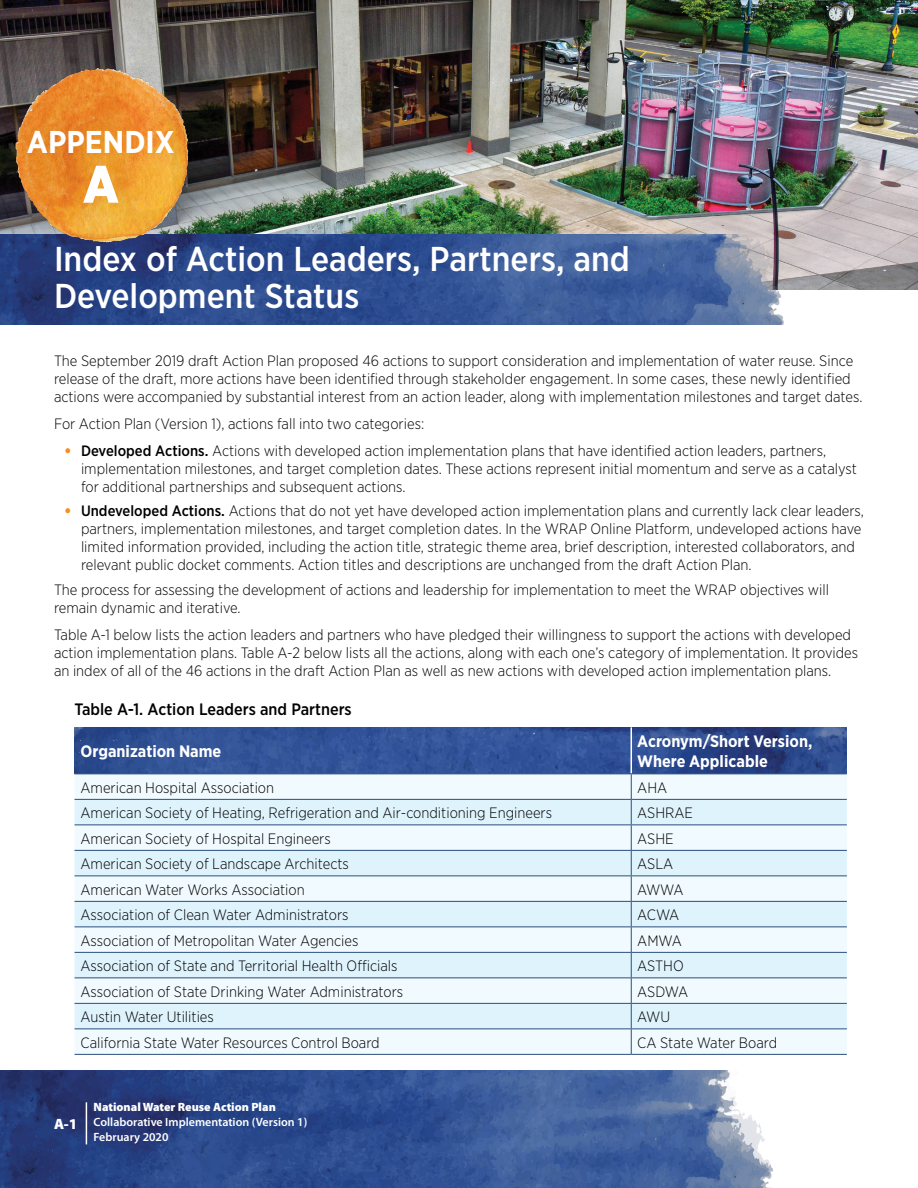
<style>
.page{position:relative;width:918px;height:1188px;background:#fff}
.page>*{position:absolute;margin:0;border:0;box-sizing:border-box;transform-origin:0 0}
.t1{font:900 52.5px "Gotham Narrow";color:#fff}
.H2{font:500 34.5px/37.5px "Gotham Narrow";color:#fff}
.t2{font:700 31.5px "Gotham Narrow";color:#fff}
.Table_Subtitle{font:700 16.5px/19.8px "Gotham Narrow";color:#fff}
.Table_Title{font:500 16.5px "Gotham Narrow";color:#000}
.body{font:300 15px/18px "Gotham Narrow";color:#000}
.Table_Body{font:300 15px "Gotham Narrow";color:#000}
.page_number{font:900 15px "Myriad Pro";color:#fff}
.page_number-2{font:600 12px/15px "Myriad Pro";color:#fff}
.page_number-3{font:900 12px "Myriad Pro";color:#fff}
.s1{font-weight:900;color:#f78d22}
.s2{font-weight:500}
</style>
<div class="page">
<img style="left:0;top:0;width:918px;height:289px">
<img style="left:0;top:235px;width:822px;height:89px">
<img style="left:75px;top:727px;width:772px;height:47px">
<img style="left:11px;top:64px;width:180px;height:188px">
<div style="left:75px;top:775px;width:772px;height:279px;background:#f1fafe"></div>
<svg style="left:75px;top:800px;width:772px;height:228px;fill:#dff3fd"></svg>
<hr style="left:631px;top:727px;width:1px;height:47px;background:#fff">
<hr style="left:75px;top:774px;width:556px;height:1px;background:#2b4f7c">
<hr style="left:631px;top:774px;width:216px;height:1px;background:#2b4f7c">
<hr style="left:75px;top:799px;width:556px;height:1px;background:#2b4f7c">
<hr style="left:631px;top:799px;width:216px;height:1px;background:#2b4f7c">
<hr style="left:75px;top:825px;width:556px;height:1px;background:#2b4f7c">
<hr style="left:631px;top:825px;width:216px;height:1px;background:#2b4f7c">
<hr style="left:75px;top:876px;width:556px;height:1px;background:#2b4f7c">
<hr style="left:631px;top:876px;width:216px;height:1px;background:#2b4f7c">
<hr style="left:75px;top:901px;width:556px;height:1px;background:#2b4f7c">
<hr style="left:631px;top:901px;width:216px;height:1px;background:#2b4f7c">
<hr style="left:75px;top:927px;width:556px;height:1px;background:#2b4f7c">
<hr style="left:631px;top:927px;width:216px;height:1px;background:#2b4f7c">
<hr style="left:75px;top:952px;width:556px;height:1px;background:#2b4f7c">
<hr style="left:631px;top:952px;width:216px;height:1px;background:#2b4f7c">
<hr style="left:75px;top:977px;width:556px;height:1px;background:#2b4f7c">
<hr style="left:631px;top:977px;width:216px;height:1px;background:#2b4f7c">
<hr style="left:75px;top:1003px;width:556px;height:1px;background:#2b4f7c">
<hr style="left:631px;top:1003px;width:216px;height:1px;background:#2b4f7c">
<hr style="left:75px;top:1028px;width:556px;height:1px;background:#2b4f7c">
<hr style="left:631px;top:1028px;width:216px;height:1px;background:#2b4f7c">
<hr style="left:75px;top:1054px;width:556px;height:1px;background:#2b4f7c">
<hr style="left:631px;top:1054px;width:216px;height:1px;background:#2b4f7c">
<hr style="left:75px;top:850px;width:556px;height:1px;background:#2b4f7c">
<hr style="left:631px;top:850px;width:216px;height:1px;background:#2b4f7c">
<svg style="left:631px;top:774px;width:1px;height:280px"></svg>
<img style="left:0;top:1070px;width:774px;height:118px">
<hr style="left:86px;top:1102px;width:1px;height:42px;background:#fff">
<p class="t2" style="left:27px;top:121px;width:149px">APPENDIX</p>
<p class="t1" style="left:83px;top:150px;width:37px">A</p>
<p class="H2" style="left:54px;top:240px;width:577px">Index of Action Leaders, Partners, and<br>Development Status</p>
<p class="body" style="left:54px;top:352px;width:810px">The September 2019 draft Action Plan proposed 46 actions to support consideration and implementation of water reuse. Since release of the draft, more actions have been identified through stakeholder engagement. In some cases, these newly identified actions were accompanied by substantial interest from an action leader, along with implementation milestones and target dates.</p>
<p class="body" style="left:54px;top:414px;width:372px">For Action Plan (Version 1), actions fall into two categories:</p>
<p class="body" style="left:81px;top:441px;width:777px;text-indent:-16px"><span class="s1">•</span> <span class="s2">Developed Actions.</span> Actions with developed action implementation plans that have identified action leaders, partners, implementation milestones, and target completion dates. These actions represent initial momentum and serve as a catalyst for additional partnerships and subsequent actions.</p>
<p class="body" style="left:81px;top:502px;width:784px;text-indent:-16px"><span class="s1">•</span> <span class="s2">Undeveloped Actions.</span> Actions that do not yet have developed action implementation plans and currently lack clear leaders, partners, implementation milestones, and target completion dates. In the WRAP Online Platform, undeveloped actions have limited information provided, including the action title, strategic theme area, brief description, interested collaborators, and relevant public docket comments. Action titles and descriptions are unchanged from the draft Action Plan.</p>
<p class="body" style="left:54px;top:580px;width:777px">The process for assessing the development of actions and leadership for implementation to meet the WRAP objectives will remain dynamic and iterative.</p>
<p class="body" style="left:54px;top:625px;width:806px">Table A-1 below lists the action leaders and partners who have pledged their willingness to support the actions with developed action implementation plans. Table A-2 below lists all the actions, along with each one’s category of implementation. It provides an index of all of the 46 actions in the draft Action Plan as well as new actions with developed action implementation plans.</p>
<p class="Table_Title" style="left:75px;top:699px;width:279px">Table A-1. Action Leaders and Partners</p>
<p class="Table_Subtitle" style="left:81px;top:741px;width:142px">Organization Name</p>
<p class="Table_Subtitle" style="left:637px;top:731px;width:177px">Acronym/Short Version,<br>Where Applicable</p>
<p class="Table_Body" style="left:81px;top:778px;width:195px">American Hospital Association</p>
<p class="Table_Body" style="left:637px;top:778px;width:32px">AHA</p>
<p class="Table_Body" style="left:81px;top:804px;width:473px">American Society of Heating, Refrigeration and Air-conditioning Engineers</p>
<p class="Table_Body" style="left:637px;top:804px;width:57px">ASHRAE</p>
<p class="Table_Body" style="left:81px;top:829px;width:252px">American Society of Hospital Engineers</p>
<p class="Table_Body" style="left:637px;top:829px;width:38px">ASHE</p>
<p class="Table_Body" style="left:81px;top:855px;width:270px">American Society of Landscape Architects</p>
<p class="Table_Body" style="left:637px;top:855px;width:38px">ASLA</p>
<p class="Table_Body" style="left:81px;top:880px;width:226px">American Water Works Association</p>
<p class="Table_Body" style="left:637px;top:880px;width:48px">AWWA</p>
<p class="Table_Body" style="left:81px;top:906px;width:270px">Association of Clean Water Administrators</p>
<p class="Table_Body" style="left:637px;top:906px;width:44px">ACWA</p>
<p class="Table_Body" style="left:81px;top:931px;width:279px">Association of Metropolitan Water Agencies</p>
<p class="Table_Body" style="left:637px;top:931px;width:46px">AMWA</p>
<p class="Table_Body" style="left:81px;top:957px;width:319px">Association of State and Territorial Health Officials</p>
<p class="Table_Body" style="left:637px;top:957px;width:48px">ASTHO</p>
<p class="Table_Body" style="left:81px;top:982px;width:324px">Association of State Drinking Water Administrators</p>
<p class="Table_Body" style="left:637px;top:982px;width:52px">ASDWA</p>
<p class="Table_Body" style="left:81px;top:1008px;width:135px">Austin Water Utilities</p>
<p class="Table_Body" style="left:637px;top:1008px;width:35px">AWU</p>
<p class="Table_Body" style="left:81px;top:1033px;width:301px">California State Water Resources Control Board</p>
<p class="Table_Body" style="left:637px;top:1033px;width:141px">CA State Water Board</p>
<p class="page_number" style="left:54px;top:1115px;width:25px">A-1</p>
<p class="page_number-3" style="left:94px;top:1100px;width:184px">National Water Reuse Action Plan</p>
<p class="page_number-2" style="left:94px;top:1115px;width:215px">Collaborative Implementation (Version 1)<br>February 2020</p>
</div>
